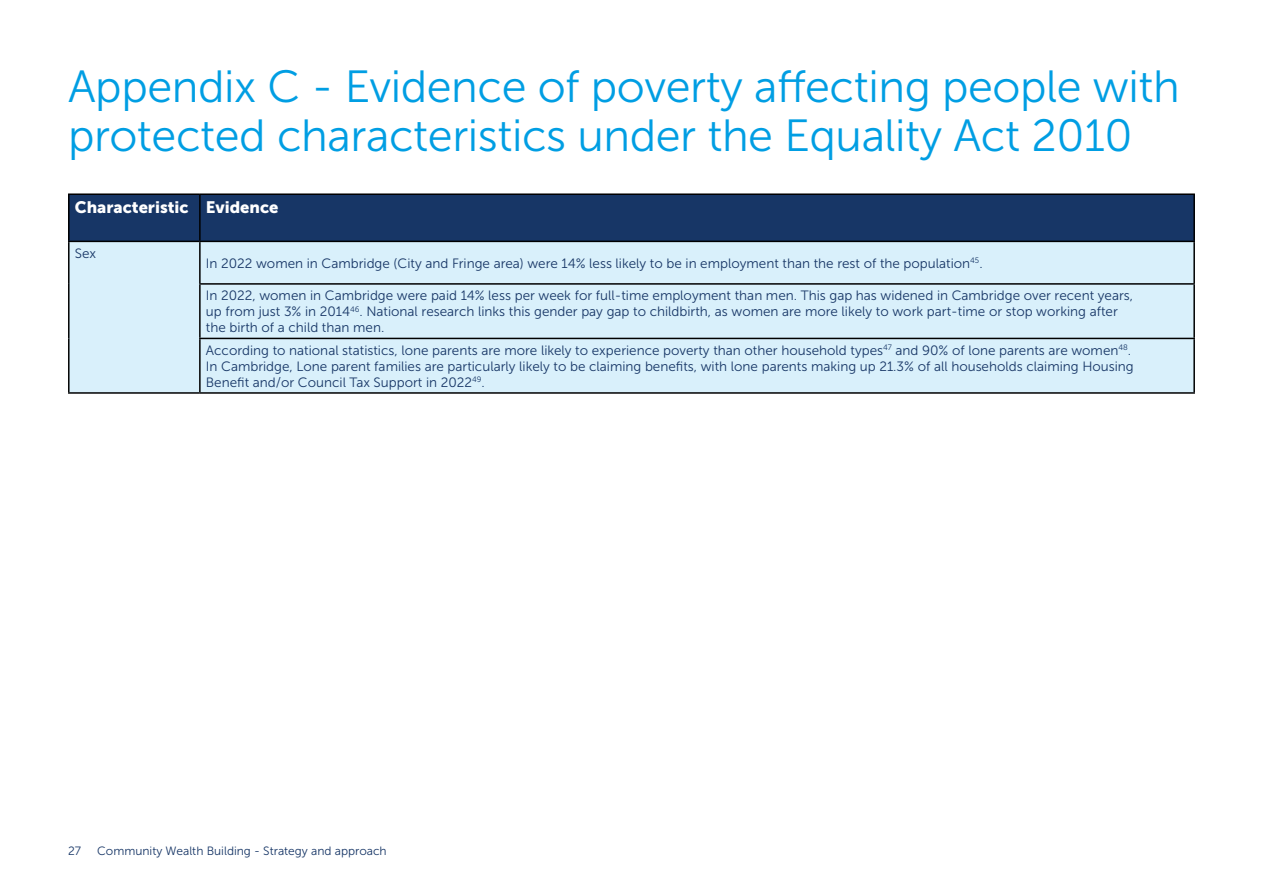
<style>
.page{position:relative;width:1263px;height:893px;background:#fff}
.page>*{position:absolute;margin:0;border:0;box-sizing:border-box;transform-origin:0 0}
.t1{font:45px/49.5px "Museo Sans 300";letter-spacing:-.01em;color:#009ee3}
.t2{font:16.5px "Museo Sans 900";color:#fff}
.t3{font:13.5px/16.2px "Museo Sans 300";color:#173666}
.t4{font:12px "Museo Sans 300";color:#173666}
</style>
<div class="page">
<div style="left:200px;top:241px;width:994px;height:43px;background:#d9f0fb"></div>
<div style="left:200px;top:284px;width:994px;height:54px;background:#d9f0fb"></div>
<div style="left:200px;top:338px;width:994px;height:55px;background:#d9f0fb"></div>
<div style="left:69px;top:194px;width:131px;height:47px;background:#173666"></div>
<div style="left:200px;top:194px;width:994px;height:47px;background:#173666"></div>
<div style="left:69px;top:241px;width:131px;height:152px;background:#d9f0fb"></div>
<hr style="left:68px;top:193px;width:132px;height:2px;background:#000">
<hr style="left:68px;top:195px;width:2px;height:46px;background:#000">
<hr style="left:200px;top:193px;width:995px;height:2px;background:#000">
<hr style="left:199px;top:195px;width:2px;height:46px;background:#000">
<hr style="left:1193px;top:195px;width:2px;height:46px;background:#000">
<hr style="left:68px;top:241px;width:132px;height:1px;background:#000">
<hr style="left:68px;top:242px;width:2px;height:42px;background:#000">
<hr style="left:200px;top:241px;width:995px;height:1px;background:#000">
<hr style="left:199px;top:242px;width:2px;height:41px;background:#000">
<hr style="left:1193px;top:242px;width:2px;height:41px;background:#000">
<hr style="left:68px;top:284px;width:2px;height:54px;background:#000">
<hr style="left:199px;top:283px;width:996px;height:2px;background:#000">
<hr style="left:199px;top:285px;width:2px;height:53px;background:#000">
<hr style="left:1193px;top:285px;width:2px;height:53px;background:#000">
<hr style="left:68px;top:338px;width:2px;height:54px;background:#000">
<hr style="left:199px;top:338px;width:996px;height:1px;background:#000">
<hr style="left:199px;top:339px;width:2px;height:53px;background:#000">
<hr style="left:1193px;top:339px;width:2px;height:53px;background:#000">
<hr style="left:68px;top:392px;width:132px;height:2px;background:#000">
<hr style="left:200px;top:392px;width:995px;height:2px;background:#000">
<p class="t1" style="left:68px;top:62px;width:1113px">Appendix C - Evidence of poverty afecting people with protected characteristics under the Equality Act 2010</p>
<p class="t2" style="left:75px;top:197px;width:115px">Characteristic</p>
<p class="t2" style="left:206px;top:197px;width:74px">Evidence</p>
<p class="t3" style="left:75px;top:245px;width:23px">Sex</p>
<p class="t3" style="left:206px;top:255px;width:778px">In 2022 women in Cambridge (City and Fringe area) were 14% less likely to be in employment than the rest of the population<sup>45</sup> .</p>
<p class="t3" style="left:206px;top:287px;width:929px">In 2022, women in Cambridge were paid 14% less per week for full-time employment than men. This gap has widened in Cambridge over recent years, up from just 3% in 2014<sup>46</sup>. National research links this gender pay gap to childbirth, as women are more likely to work part-time or stop working after the birth of a child than men.</p>
<p class="t3" style="left:206px;top:342px;width:929px">According to national statistics, lone parents are more likely to experience poverty than other household types<sup>47</sup> and 90% of lone parents are women<sup>48</sup> .<br>In Cambridge, Lone parent families are particularly likely to be claiming benefts, with lone parents making up 21.3% of all households claiming Housing<br>Beneft and/or Council Tax Support in 2022<sup>49</sup> .</p>
<p class="t4" style="left:68px;top:845px;width:15px">27</p>
<p class="t4" style="left:97px;top:845px;width:291px">Community Wealth Building - Strategy and approach</p>
</div>
